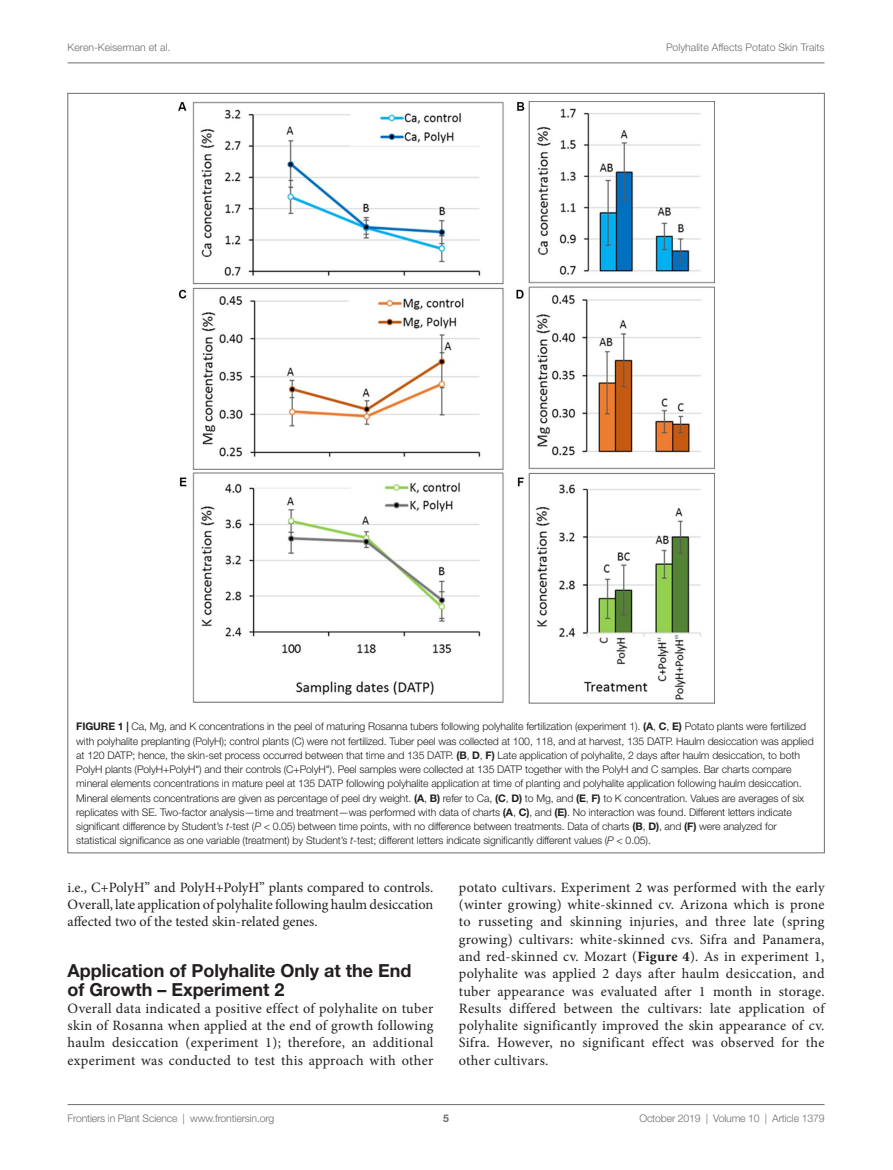
<style>
.page{position:relative;width:893px;height:1170px;background:#fff}
.page>*{position:absolute;margin:0;border:0;box-sizing:border-box;transform-origin:0 0}
._2{font:700 18px/18.8px "Helvetica Neue LT Std";color:#231f20}
.T1{font:14.25px/17.2px "Minion Pro";letter-spacing:.015em;color:#231f20;text-align:justify}
.FC{font:300 10.5px/14.2px "Helvetica Neue LT Std";letter-spacing:-.01em;color:#231f20}
.t1{font:300 10.5px "Helvetica Neue LT Std";letter-spacing:-.015em;color:#6c6d70}
.t2{font:700 10.5px "Helvetica Neue LT Std";color:#6c6d70}
.s1{font-weight:700}
.s2{font-style:italic}
</style>
<div class="page">
<hr style="left:68px;top:63px;width:756px;height:1px;background:#6c6d70">
<hr style="left:68px;top:1104px;width:756px;height:1px;background:#6c6d70">
<img style="left:178px;top:102px;width:536px;height:601px">
<p class="t1" style="left:68px;top:41px;width:104px">Keren-Keiserman et al.</p>
<p class="t1" style="left:666px;top:41px;width:160px">Polyhalite Affects Potato Skin Traits</p>
<p class="FC" style="left:76px;top:719px;width:739px"><span class="s1">FIGURE 1 |</span> Ca, Mg, and K concentrations in the peel of maturing Rosanna tubers following polyhalite fertilization (experiment 1). <span class="s1">(A</span>, <span class="s1">C</span>, <span class="s1">E)</span> Potato plants were fertilized with polyhalite preplanting (PolyH); control plants (C) were not fertilized. Tuber peel was collected at 100, 118, and at harvest, 135 DATP. Haulm desiccation was applied at 120 DATP; hence, the skin-set process occurred between that time and 135 DATP. <span class="s1">(B</span>, <span class="s1">D</span>, <span class="s1">F)</span> Late application of polyhalite, 2 days after haulm desiccation, to both PolyH plants (PolyH+PolyH") and their controls (C+PolyH"). Peel samples were collected at 135 DATP together with the PolyH and C samples. Bar charts compare mineral elements concentrations in mature peel at 135 DATP following polyhalite application at time of planting and polyhalite application following haulm desiccation.<br>Mineral elements concentrations are given as percentage of peel dry weight. <span class="s1">(A</span>, <span class="s1">B)</span> refer to Ca, <span class="s1">(C</span>, <span class="s1">D)</span> to Mg, and <span class="s1">(E</span>, <span class="s1">F)</span> to K concentration. Values are averages of six replicates with SE. Two-factor analysis—time and treatment—was performed with data of charts <span class="s1">(A</span>, <span class="s1">C)</span>, and <span class="s1">(E)</span>. No interaction was found. Different letters indicate significant difference by Student’s <span class="s2">t</span>-test (<span class="s2">P</span> &lt; 0.05) between time points, with no difference between treatments. Data of charts <span class="s1">(B</span>, <span class="s1">D)</span>, and <span class="s1">(F)</span> were analyzed for statistical significance as one variable (treatment) by Student’s <span class="s2">t</span>-test; different letters indicate significantly different values (<span class="s2">P</span> &lt; 0.05).</p>
<p class="T1" style="left:68px;top:878px;width:367px">i.e., C+PolyH” and PolyH+PolyH” plants compared to controls.<br>Overall, late application of polyhalite following haulm desiccation affected two of the tested skin-related genes.</p>
<p class="_2" style="left:68px;top:960px;width:345px">Application of Polyhalite Only at the End of Growth – Experiment 2</p>
<p class="T1" style="left:68px;top:999px;width:367px">Overall data indicated a positive effect of polyhalite on tuber skin of Rosanna when applied at the end of growth following haulm desiccation (experiment 1); therefore, an additional experiment was conducted to test this approach with other</p>
<p class="T1" style="left:459px;top:878px;width:367px">potato cultivars. Experiment 2 was performed with the early (winter growing) white-skinned cv. Arizona which is prone to russeting and skinning injuries, and three late (spring growing) cultivars: white-skinned cvs. Sifra and Panamera, and red-skinned cv. Mozart (<span class="s1">Figure 4</span>). As in experiment 1, polyhalite was applied 2 days after haulm desiccation, and tuber appearance was evaluated after 1 month in storage.<br>Results differed between the cultivars: late application of polyhalite significantly improved the skin appearance of cv.<br>Sifra. However, no significant effect was observed for the other cultivars.</p>
<p class="t1" style="left:68px;top:1111px;width:208px">Frontiers in Plant Science | www.frontiersin.org</p>
<p class="t1" style="left:639px;top:1111px;width:187px">October 2019 | Volume 10 | Article 1379</p>
<p class="t2" style="left:443px;top:1111px;width:7px">5</p>
</div>
